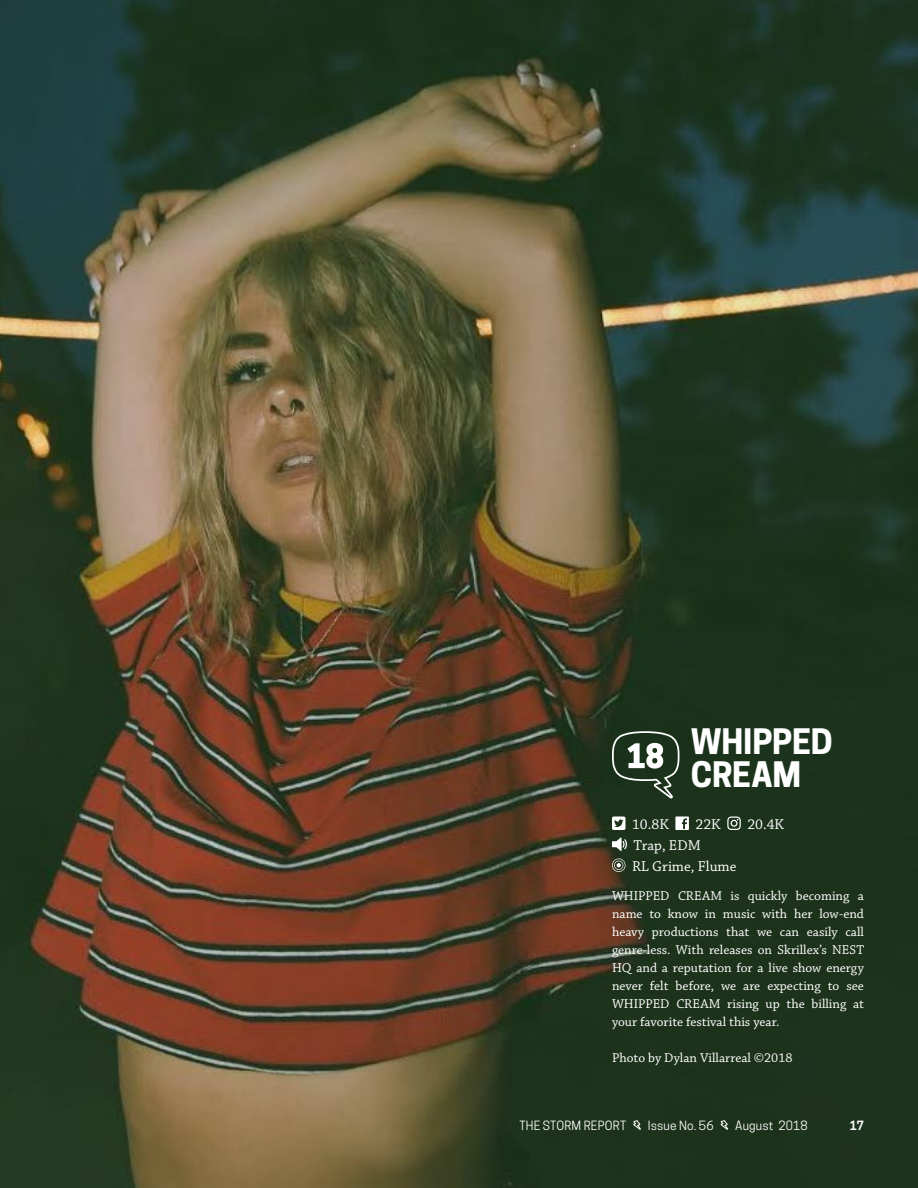
<style>
.page{position:relative;width:918px;height:1188px;background:#fff}
.page>*{position:absolute;margin:0;border:0;box-sizing:border-box;transform-origin:0 0}
.t1{font:700 33px/33px "Cooper Hewitt";letter-spacing:-.005em;color:#fff}
.t2{font:15px "Chaparral Pro";color:#fff}
.t3{font:13.5px/18px "Chaparral Pro";color:#fff;text-align:justify}
.t4{font:12px "Cooper Hewitt";letter-spacing:.015em;color:#fff}
.t5{font:600 12px "Cooper Hewitt";color:#fff}
</style>
<div class="page">
<img style="left:0;top:0;width:918px;height:1188px">
<svg style="left:612px;top:817px;width:14px;height:13px"></svg>
<svg style="left:675px;top:817px;width:14px;height:13px"></svg>
<svg style="left:727px;top:817px;width:14px;height:13px"></svg>
<svg style="left:612px;top:837px;width:15px;height:14px"></svg>
<svg style="left:612px;top:859px;width:14px;height:13px"></svg>
<svg style="left:612px;top:731px;width:67px;height:68px"></svg>
<svg style="left:633px;top:1120px;width:8px;height:10px"></svg>
<svg style="left:720px;top:1120px;width:9px;height:10px"></svg>
<p class="t1" style="left:691px;top:725px;width:143px">WHIPPED<br>CREAM</p>
<p class="t2" style="left:632px;top:815px;width:38px">10.8K</p>
<p class="t2" style="left:696px;top:815px;width:27px">22K</p>
<p class="t2" style="left:747px;top:815px;width:38px">20.4K</p>
<p class="t2" style="left:634px;top:836px;width:69px">Trap, EDM</p>
<p class="t2" style="left:632px;top:857px;width:106px">RL Grime, Flume</p>
<p class="t3" style="left:612px;top:887px;width:254px">WHIPPED CREAM is quickly becoming a name to know in music with her low-end heavy productions that we can easily call genre-less. With releases on Skrillex’s NEST HQ and a reputation for a live show energy never felt before, we are expecting to see WHIPPED CREAM rising up the billing at your favorite festival this year.</p>
<p class="t3" style="left:612px;top:1049px;width:182px">Photo by Dylan Villarreal ©2018</p>
<p class="t4" style="left:519px;top:1118px;width:108px">THE STORM REPORT</p>
<p class="t4" style="left:648px;top:1118px;width:67px">Issue No. 56</p>
<p class="t4" style="left:735px;top:1118px;width:74px">August 2018</p>
<p class="t5" style="left:850px;top:1118px;width:16px">17</p>
</div>
